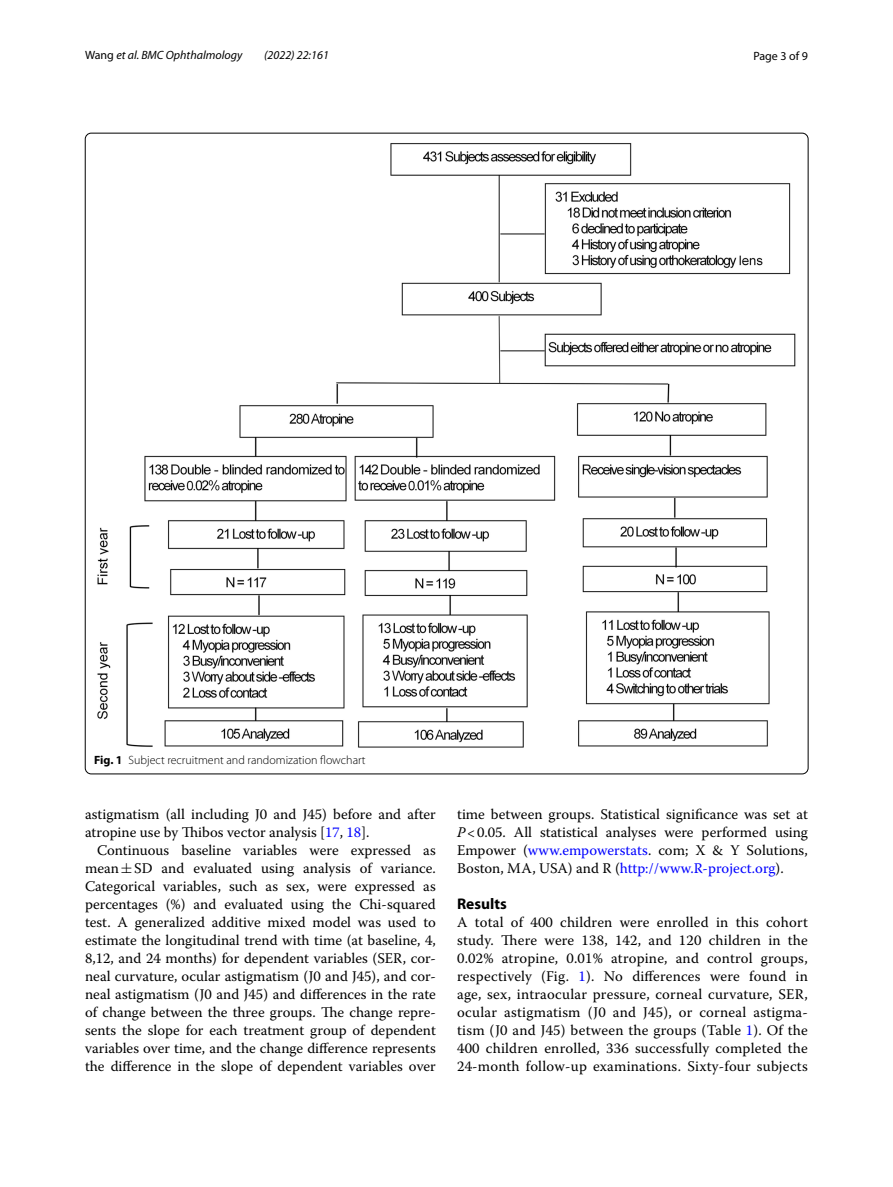
<style>
.page{position:relative;width:893px;height:1187px;background:#fff}
.page>*{position:absolute;margin:0;border:0;box-sizing:border-box;transform-origin:0 0}
.t1{font:700 15.45px "Myriad Pro";color:#000}
.t2{font:14.7px/18px "Warnock Pro";color:#000;text-align:justify}
.t3{font:300 12px "Myriad Pro";color:#000}
.t4{font:italic 12px "Myriad Pro";color:#000}
.t5{font:12px "Myriad Pro";color:#000}
.s1{font-style:normal}
.s2{font-weight:700}
.s3{color:#00f}
.s4{font-family:"MTSY"}
.s5{font-family:"Warnock Pro It 3"}
</style>
<div class="page">
<img style="left:97px;top:143px;width:699px;height:605px">
<p class="t4" style="left:85px;top:48px;width:159px"><span class="s1">Wang</span> et al. BMC Ophthalmology</p>
<p class="t4" style="left:264px;top:48px;width:66px">(2022) 22:161</p>
<p class="t5" style="left:753px;top:48px;width:56px">Page 3 of 9</p>
<p class="t3" style="left:94px;top:752px;width:273px"><span class="s2">Fig. 1</span> Subject recruitment and randomization flowchart</p>
<p class="t2" style="left:85px;top:805px;width:352px">astigmatism (all including J0 and J45) before and after atropine use by Thibos vector analysis [<span class="s3">17</span>, <span class="s3">18</span>].</p>
<p class="t2" style="left:85px;top:841px;width:352px;text-indent:12px">Continuous baseline variables were expressed as mean<span class="s4">±</span>SD and evaluated using analysis of variance.<br>Categorical variables, such as sex, were expressed as percentages (%) and evaluated using the Chi-squared test. A generalized additive mixed model was used to estimate the longitudinal trend with time (at baseline, 4, 8,12, and 24 months) for dependent variables (SER, cor&shy;neal curvature, ocular astigmatism (J0 and J45), and cor&shy;neal astigmatism (J0 and J45) and differences in the rate of change between the three groups. The change repre&shy;sents the slope for each treatment group of dependent variables over time, and the change difference represents the difference in the slope of dependent variables over</p>
<p class="t2" style="left:457px;top:805px;width:352px">time between groups. Statistical significance was set at <span class="s5">P</span>&lt;0.05. All statistical analyses were performed using Empower (<span class="s3">www.empowerstats</span>. com; X &amp; Y Solutions, Boston, MA, USA) and R (<span class="s3">http://www.R-project.org</span>).</p>
<p class="t1" style="left:457px;top:893px;width:51px">Results</p>
<p class="t2" style="left:457px;top:913px;width:352px">A total of 400 children were enrolled in this cohort study. There were 138, 142, and 120 children in the 0.02% atropine, 0.01% atropine, and control groups, respectively (Fig. <span class="s3">1</span>). No differences were found in age, sex, intraocular pressure, corneal curvature, SER, ocular astigmatism (J0 and J45), or corneal astigma&shy;tism (J0 and J45) between the groups (Table <span class="s3">1</span>). Of the 400 children enrolled, 336 successfully completed the 24-month follow-up examinations. Sixty-four subjects</p>
</div>
